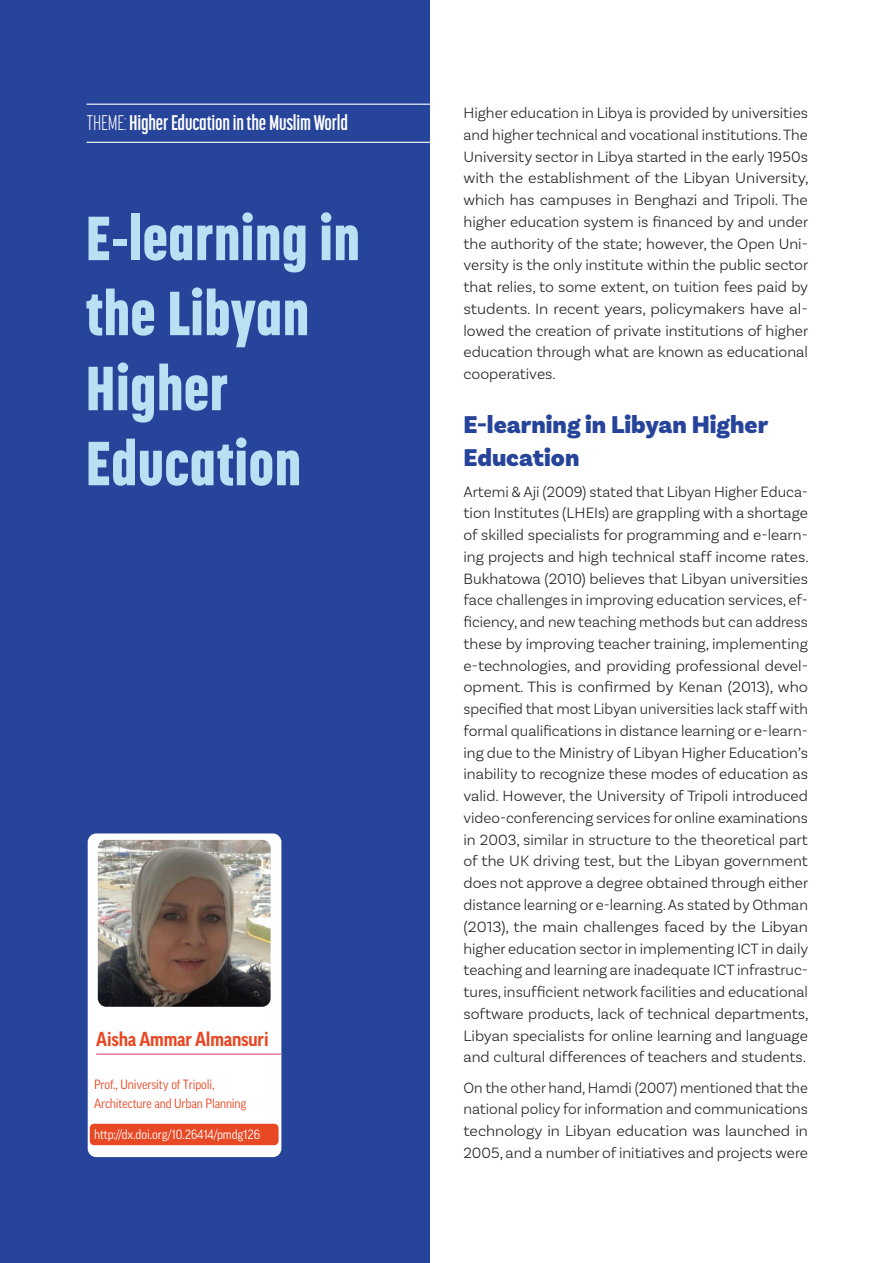
<style>
.page{position:relative;width:893px;height:1263px;background:#fff}
.page>*{position:absolute;margin:0;border:0;box-sizing:border-box;transform-origin:0 0}
.t1{font:800 61.5px/75px "Korolev Condensed";letter-spacing:-.01em;color:#b9e0f3}
.t2{font:900 25.5px/33px "Basic Sans";color:#27449b}
.t3{font:700 21px "Korolev Compressed";letter-spacing:-.01em;color:#fff}
.t4{font:700 19.5px "Good Pro Narr";letter-spacing:-.01em;color:#e84824}
.t5{font:300 15.75px/21.8px "Basic Sans";color:#231f20;text-align:justify}
.t6{font:300 15.75px/21.8px "Basic Sans";color:#231f20;text-align:justify;scale:.96 1}
.t7{font:12.9px/18.6px "Good Pro Narr";letter-spacing:-.01em;color:#e84824}
.t8{font:12.9px "Good Pro Narr";letter-spacing:-.01em;color:#fff}
.s1{font-weight:300}
</style>
<div class="page">
<hr style="left:892px;top:0;width:1px;height:273px;background:#27449b">
<div style="left:0;top:0;width:429px;height:1263px;background:#27449b"></div>
<div style="left:88px;top:833px;width:193px;height:324px;background:#fff;border-radius:9px"></div>
<hr style="left:96px;top:1054px;width:185px;height:1px;background:#da3b67">
<div style="left:90px;top:1124px;width:189px;height:21px;background:#e84824;border-radius:4px"></div>
<img style="left:98px;top:840px;width:173px;height:167px">
<hr style="left:87px;top:142px;width:350px;height:1px;background:#fff">
<hr style="left:87px;top:104px;width:350px;height:1px;background:#fff">
<h3 class="t3" style="left:87px;top:110px;width:263px"><span class="s1">THEME:</span> Higher Education in the Muslim World</h3>
<h1 class="t1" style="left:85px;top:200px;width:277px">E-learning in the Libyan<br>Higher<br>Education</h1>
<p class="t4" style="left:96px;top:1028px;width:174px">Aisha Ammar Almansuri</p>
<p class="t7" style="left:94px;top:1075px;width:154px">Prof., University of Tripoli,<br>Architecture and Urban Planning</p>
<p class="t8" style="left:94px;top:1126px;width:168px">http://dx.doi.org/10.26414/pmdg126</p>
<p class="t5" style="left:463px;top:102px;width:347px">Higher education in Libya is provided by universities and higher technical and vocational institutions. The University sector in Libya started in the early 1950s with the establishment of the Libyan University, which has campuses in Benghazi and Tripoli. The higher education system is financed by and under the authority of the state; however, the Open Uni&shy;versity is the only institute within the public sector that relies, to some extent, on tuition fees paid by students. In recent years, policymakers have al&shy;lowed the creation of private institutions of higher education through what are known as educational cooperatives.</p>
<h2 class="t2" style="left:463px;top:409px;width:306px">E-learning in Libyan Higher<br>Education</h2>
<p class="t5" style="left:463px;top:480px;width:347px">Artemi &amp; Aji (2009) stated that Libyan Higher Educa&shy;tion Institutes (LHEIs) are grappling with a shortage of skilled specialists for programming and e-learn&shy;ing projects and high technical staff income rates.<br>Bukhatowa (2010) believes that Libyan universities face challenges in improving education services, ef&shy;ficiency, and new teaching methods but can address these by improving teacher training, implementing e-technologies, and providing professional devel&shy;opment. This is confirmed by Kenan (2013), who specified that most Libyan universities lack staff with formal qualifications in distance learning or e-learn&shy;ing due to the Ministry of Libyan Higher Education’s inability to recognize these modes of education as valid. However, the University of Tripoli introduced video-conferencing services for online examinations in 2003, similar in structure to the theoretical part of the UK driving test, but the Libyan government does not approve a degree obtained through either distance learning or e-learning. As stated by Othman (2013), the main challenges faced by the Libyan higher education sector in implementing ICT in daily teaching and learning are inadequate ICT infrastruc&shy;tures, insufficient network facilities and educational software products, lack of technical departments, Libyan specialists for online learning and language and cultural differences of teachers and students.</p>
<p class="t6" style="left:463px;top:1076px;width:360px">On the other hand, Hamdi (2007) mentioned that the national policy for information and communications technology in Libyan education was launched in 2005, and a number of initiatives and projects were</p>
</div>
